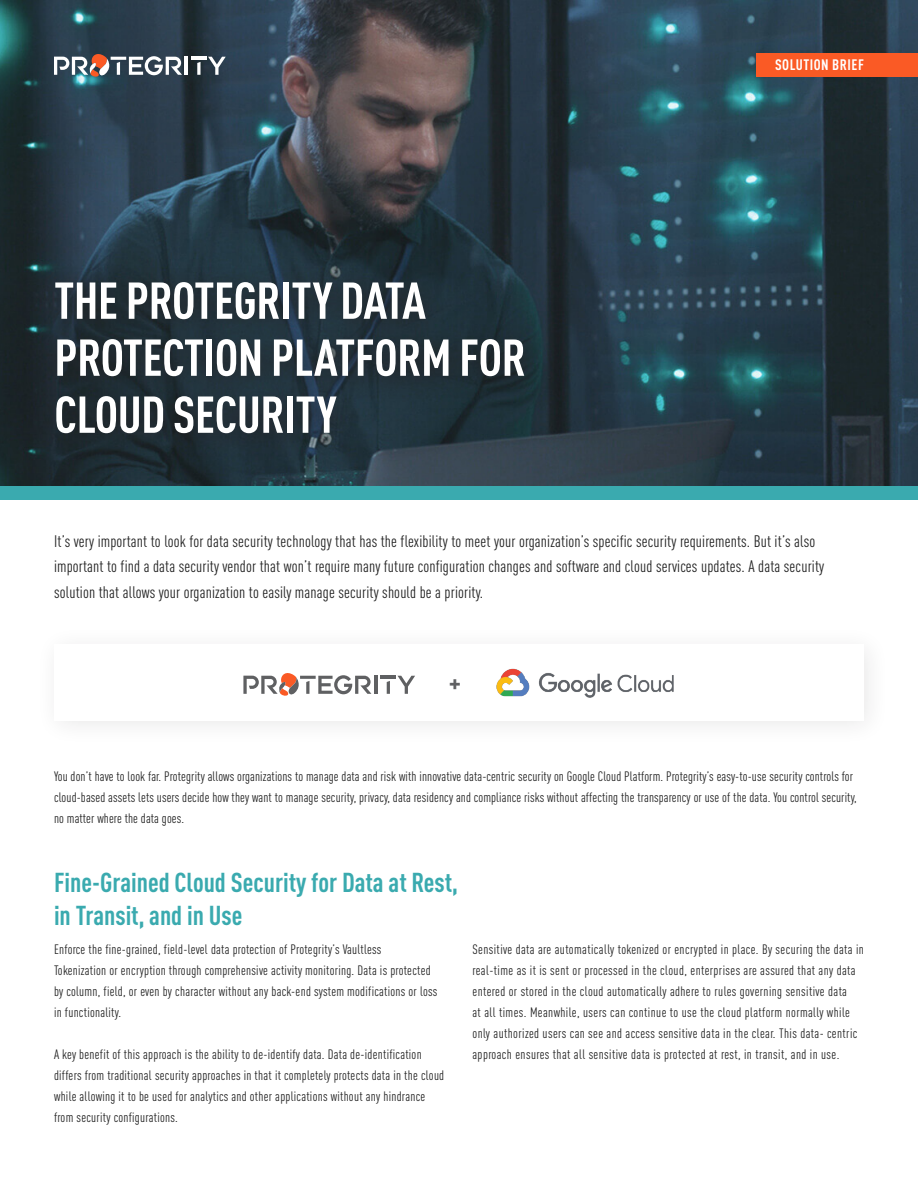
<style>
.page{position:relative;width:918px;height:1188px;background:#fff}
.page>*{position:absolute;margin:0;border:0;box-sizing:border-box;transform-origin:0 0}
.Header_1_with_Subtit{font:700 condensed 51px/57px "DIN Pro";letter-spacing:-.01em;color:#fff}
.Header_2{font:700 condensed 27px/33px "DIN Pro";color:#3aaaaf}
.t1{font:700 condensed 27px "DIN Pro";color:#5f6062}
.Body_Copy{font:condensed 16.5px/25.5px "DIN Pro";letter-spacing:.01em;color:#222}
.EYEBROW{font:700 condensed 15px "DIN Pro";letter-spacing:.035em;color:#fff}
.Body_Copy-2{font:condensed 13.5px/21px "DIN Pro";letter-spacing:.02em;color:#222}
</style>
<div class="page">
<img style="left:0;top:0;width:918px;height:486px">
<div style="left:0;top:486px;width:918px;height:14px;background:#3aaaaf"></div>
<div style="left:37px;top:266px;width:508px;height:192px;background:#231f20;opacity:.8"></div>
<img style="left:496px;top:668px;width:178px;height:30px">
<div style="left:756px;top:53px;width:162px;height:23px;background:#fa5a25"></div>
<svg style="left:208px;top:57px;width:18px;height:18px"></svg>
<hr style="left:191px;top:57px;width:16px;height:3px;background:#fff">
<svg style="left:197px;top:62px;width:4px;height:13px"></svg>
<hr style="left:185px;top:57px;width:3px;height:18px;background:#fff">
<svg style="left:54px;top:51px;width:128px;height:27px"></svg>
<svg style="left:398px;top:676px;width:17px;height:18px"></svg>
<hr style="left:381px;top:676px;width:15px;height:3px;background:#5f6062">
<svg style="left:387px;top:681px;width:3px;height:13px"></svg>
<hr style="left:374px;top:676px;width:3px;height:18px;background:#5f6062">
<svg style="left:243px;top:673px;width:128px;height:23px"></svg>
<p class="Header_1_with_Subtit" style="left:54px;top:268px;width:473px">THE PROTEGRITY DATA<br>PROTECTION PLATFORM FOR<br>CLOUD SECURITY</p>
<p class="EYEBROW" style="left:775px;top:54px;width:90px">SOLUTION BRIEF</p>
<p class="Body_Copy" style="left:54px;top:527px;width:772px">It’s very important to look for data security technology that has the flexibility to meet your organization’s specific security requirements. But it’s also important to find a data security vendor that won’t require many future configuration changes and software and cloud services updates. A data security solution that allows your organization to easily manage security should be a priority.</p>
<p class="t1" style="left:449px;top:662px;width:14px">+</p>
<p class="Body_Copy-2" style="left:54px;top:765px;width:804px">You don’t have to look far. Protegrity allows organizations to manage data and risk with innovative data-centric security on Google Cloud Platform. Protegrity’s easy-to-use security controls for cloud-based assets lets users decide how they want to manage security, privacy, data residency and compliance risks without affecting the transparency or use of the data. You control security, no matter where the data goes.</p>
<p class="Header_2" style="left:54px;top:864px;width:405px">Fine-Grained Cloud Security for Data at Rest, in Transit, and in Use</p>
<p class="Body_Copy-2" style="left:54px;top:938px;width:385px">Enforce the fine-grained, field-level data protection of Protegrity’s Vaultless<br>Tokenization or encryption through comprehensive activity monitoring. Data is protected by column, field, or even by character without any back-end system modifications or loss in functionality.</p>
<p class="Body_Copy-2" style="left:54px;top:1043px;width:392px">A key benefit of this approach is the ability to de-identify data. Data de-identification differs from traditional security approaches in that it completely protects data in the cloud while allowing it to be used for analytics and other applications without any hindrance from security configurations.</p>
<p class="Body_Copy-2" style="left:472px;top:938px;width:393px">Sensitive data are automatically tokenized or encrypted in place. By securing the data in real-time as it is sent or processed in the cloud, enterprises are assured that any data entered or stored in the cloud automatically adhere to rules governing sensitive data<br>at all times. Meanwhile, users can continue to use the cloud platform normally while only authorized users can see and access sensitive data in the clear. This data- centric approach ensures that all sensitive data is protected at rest, in transit, and in use.</p>
</div>
